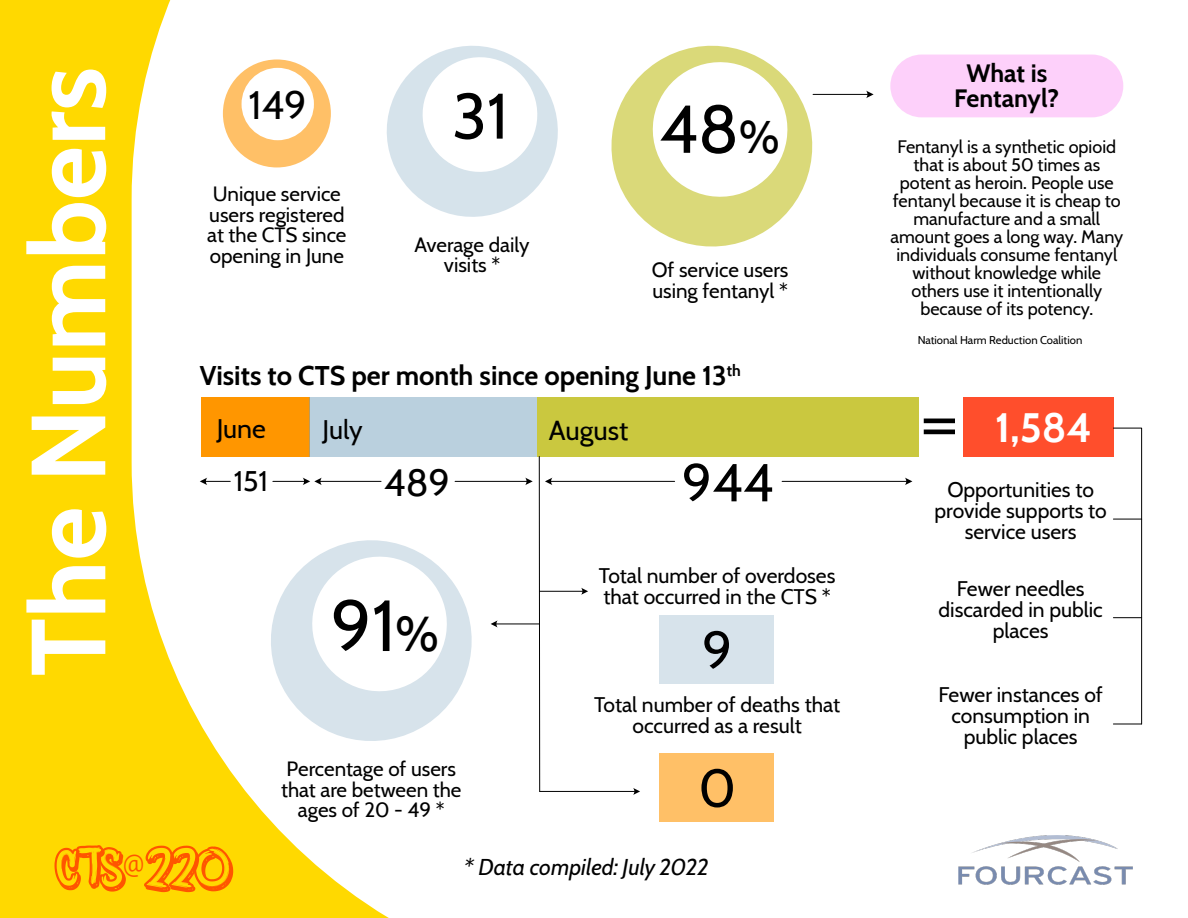
<style>
.page{position:relative;width:1188px;height:918px;background:#ffd900}
.page>*{position:absolute;margin:0;border:0;box-sizing:border-box;transform-origin:0 0}
.t1{font:700 105.15px "Cabin";color:#fff}
.t2{font:72.15px "Cabin";color:#000}
.t3{font:72px "American Typewriter";color:#000}
.t4{font:67.5px "Cabin";color:#000}
.t5{font:64.2px "Cabin";color:#000}
.t6{font:61.05px "Bombing";letter-spacing:-.015em;color:#f50}
.t7{font:53.25px "Cabin";color:#000}
.t8{font:700 40.95px "Cabin";color:#fff}
.t9{font:39.6px "Cabin";color:#000}
.t10{font:37.8px "Cabin";color:#000}
.t11{font:28.35px "Cabin";color:#000}
.t12{font:27.45px "Cabin";color:#000}
.t13{font:700 27px "Cabin";color:#000}
.t14{font:26.85px "Cabin";letter-spacing:-.005em;color:#000}
.t15{font:700 25.05px/25px "Cabin";color:#000;text-align:center}
.t16{font:24.3px "Lucida Grande";color:#f50}
.t17{font:italic 22.8px "Cabin";color:#000}
.t18{font:21.15px/21.1px "Cabin";color:#000;text-align:center}
.t19{font:20.55px/20.5px "Cabin";color:#000}
.t20{font:18px/18px "Cabin";color:#000;text-align:center}
.t21{font:11.25px "Cabin";color:#000}
.s1{font-size:45.6px}
.s2{font-size:48.75px}
</style>
<div class="page">
<div style="left:132px;top:0;width:1056px;height:918px;background:#fff"></div>
<div style="left:201px;top:397px;width:109px;height:59px;background:#ff9600"></div>
<div style="left:310px;top:397px;width:227px;height:59px;background:#bad0de"></div>
<div style="left:537px;top:397px;width:381px;height:59px;background:#cac83f"></div>
<div style="left:963px;top:397px;width:150px;height:59px;background:#ff4e2c"></div>
<div style="left:660px;top:615px;width:114px;height:69px;background:#d7e3eb"></div>
<div style="left:660px;top:753px;width:114px;height:69px;background:#ffc067"></div>
<div style="left:223px;top:59px;width:108px;height:108px;background:#ffc067;border-radius:50%"></div>
<div style="left:242px;top:68px;width:72px;height:72px;background:#fff;border-radius:50%"></div>
<svg style="left:375px;top:34px;width:195px;height:195px;background:#f1f5f8"></svg>
<svg style="left:598px;top:32px;width:228px;height:228px;background:#f1f1ce"></svg>
<svg style="left:648px;top:57px;width:144px;height:145px;background:#f4f3d7"></svg>
<hr style="left:320px;top:481px;width:61px;height:1px;background:#000">
<svg style="left:200px;top:478px;width:30px;height:7px"></svg>
<svg style="left:525px;top:478px;width:8px;height:7px"></svg>
<hr style="left:455px;top:481px;width:72px;height:1px;background:#000">
<svg style="left:303px;top:478px;width:19px;height:7px"></svg>
<hr style="left:273px;top:481px;width:31px;height:1px;background:#000">
<svg style="left:905px;top:478px;width:7px;height:7px"></svg>
<hr style="left:782px;top:481px;width:124px;height:1px;background:#000">
<svg style="left:866px;top:91px;width:8px;height:7px"></svg>
<hr style="left:813px;top:94px;width:55px;height:1px;background:#000">
<svg style="left:545px;top:478px;width:8px;height:7px"></svg>
<hr style="left:551px;top:481px;width:124px;height:1px;background:#000">
<hr style="left:539px;top:456px;width:1px;height:335px;background:#000">
<svg style="left:257px;top:526px;width:229px;height:229px;background:#f0f4f7"></svg>
<svg style="left:307px;top:552px;width:145px;height:144px;background:#f3f6f9"></svg>
<svg style="left:1112px;top:427px;width:31px;height:93px;background:#f1eeed"></svg>
<svg style="left:1113px;top:617px;width:28px;height:1px"></svg>
<svg style="left:1113px;top:724px;width:29px;height:1px"></svg>
<hr style="left:1141px;top:519px;width:1px;height:205px;background:#000">
<svg style="left:491px;top:620px;width:7px;height:7px"></svg>
<hr style="left:496px;top:624px;width:43px;height:1px;background:#000">
<svg style="left:581px;top:588px;width:7px;height:7px"></svg>
<hr style="left:539px;top:591px;width:43px;height:1px;background:#000">
<svg style="left:633px;top:788px;width:7px;height:7px"></svg>
<hr style="left:540px;top:791px;width:94px;height:1px;background:#000">
<img style="left:959px;top:836px;width:174px;height:49px">
<div style="left:890px;top:55px;width:233px;height:62px;background:#fdd0fa;border-radius:31px"></div>
<h1 class="t1" style="left:4px;top:676px;width:611px;rotate:-90deg">The Numbers</h1>
<h3 class="t9" style="left:248px;top:81px;width:60px">149</h3>
<p class="t19" style="left:207px;top:184px;width:141px">Unique service users registered at the CTS since opening in June</p>
<h3 class="t5" style="left:452px;top:77px;width:57px">31</h3>
<h3 class="t4" style="left:659px;top:88px;width:122px">48<span class="s1">%</span></h3>
<p class="t19" style="left:415px;top:234px;width:117px;text-align:center">Average daily visits *</p>
<p class="t19" style="left:652px;top:260px;width:138px">Of service users using fentanyl *</p>
<h3 class="t13" style="left:200px;top:359px;width:543px">Visits to CTS per month since opening June 13<sup>th</sup></h3>
<h3 class="t15" style="left:954px;top:60px;width:107px">What is<br>Fentanyl?</h3>
<p class="t20" style="left:890px;top:138px;width:234px">Fentanyl is a synthetic opioid that is about 50 times as potent as heroin. People use fentanyl because it is cheap to manufacture and a small amount goes a long way. Many individuals consume fentanyl without knowledge while others use it intentionally because of its potency.</p>
<p class="t21" style="left:918px;top:334px;width:166px">National Harm Reduction Coalition</p>
<h3 class="t14" style="left:217px;top:412px;width:51px">June</h3>
<h3 class="t14" style="left:323px;top:413px;width:42px">July</h3>
<h3 class="t12" style="left:549px;top:413px;width:81px">August</h3>
<h3 class="t8" style="left:995px;top:402px;width:98px">1,584</h3>
<h3 class="t10" style="left:384px;top:459px;width:68px">489</h3>
<h3 class="t7" style="left:682px;top:450px;width:93px">944</h3>
<h3 class="t3" style="left:921px;top:401px;width:37px">=</h3>
<h3 class="t11" style="left:234px;top:464px;width:35px">151</h3>
<p class="t18" style="left:935px;top:479px;width:174px">Opportunities to provide supports to service users</p>
<h2 class="t2" style="left:331px;top:581px;width:110px">91<span class="s2">%</span></h2>
<p class="t19" style="left:281px;top:759px;width:182px;text-align:center">Percentage of users that are between the ages of 20 - 49 *</p>
<p class="t18" style="left:599px;top:565px;width:238px;text-align:left">Total number of overdoses that occurred in the CTS *</p>
<h3 class="t7" style="left:702px;top:617px;width:32px">9</h3>
<p class="t18" style="left:939px;top:578px;width:166px">Fewer needles discarded in public places</p>
<p class="t18" style="left:594px;top:694px;width:248px">Total number of deaths that occurred as a result</p>
<p class="t18" style="left:939px;top:684px;width:166px">Fewer instances of consumption in public places</p>
<h3 class="t7" style="left:699px;top:755px;width:39px">0</h3>
<h3 class="t6" style="left:54px;top:846px;width:178px">CTS 220</h3>
<h3 class="t16" style="left:123px;top:853px;width:22px">@</h3>
<p class="t17" style="left:464px;top:853px;width:246px">* Data compiled: July 2022</p>
</div>
